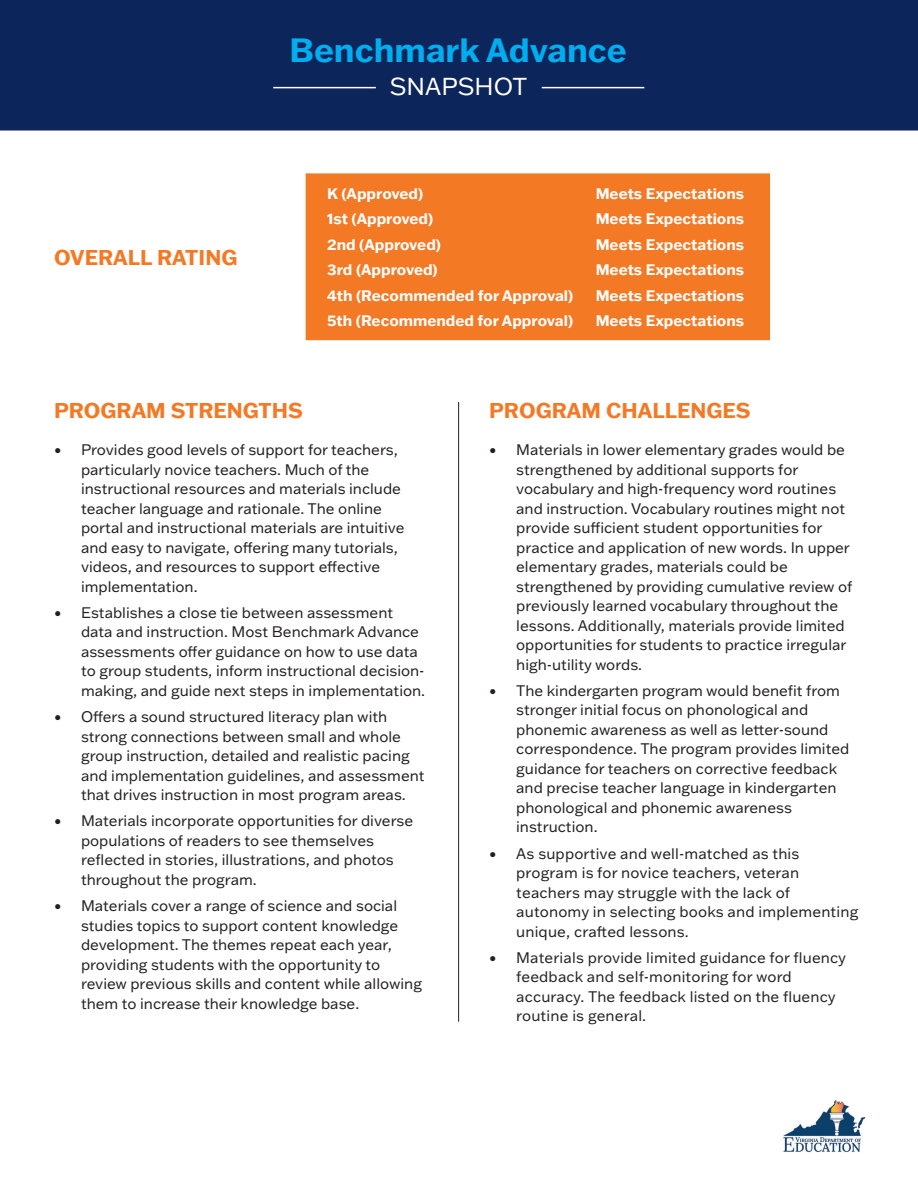
<style>
.page{position:relative;width:918px;height:1188px;background:#fff}
.page>*{position:absolute;margin:0;border:0;box-sizing:border-box;transform-origin:0 0}
.t1{font:700 33px "Franklin Gothic ATF";color:#00aeef}
.t2{font:24px "Franklin Gothic ATF";color:#fff}
.t3{font:700 21px "Franklin Gothic ATF";color:#f47925}
.t4{font:15px/19.5px "Franklin Gothic ATF";color:#231f20}
.t5{font:700 15px "Franklin Gothic ATF";color:#fff}
.t6{font:15px/19.5px "Franklin Gothic ATF";letter-spacing:.01em;color:#222}
</style>
<div class="page">
<div style="left:0;top:0;width:918px;height:131px;background:#0c255b"></div>
<hr style="left:458px;top:402px;width:1px;height:620px;background:#231f20">
<div style="left:306px;top:173px;width:464px;height:167px;background:#f47925;border:2px solid #f47925"></div>
<hr style="left:273px;top:87px;width:103px;height:1px;background:#fff">
<hr style="left:542px;top:87px;width:102px;height:1px;background:#fff">
<img style="left:783px;top:1100px;width:83px;height:52px">
<h1 class="t1" style="left:290px;top:28px;width:339px">Benchmark Advance</h1>
<h3 class="t3" style="left:54px;top:243px;width:185px">OVERALL RATING</h3>
<h2 class="t2" style="left:390px;top:71px;width:139px">SNAPSHOT</h2>
<p class="t5" style="left:327px;top:183px;width:98px">K (Approved)</p>
<p class="t5" style="left:596px;top:183px;width:150px">Meets Expectations</p>
<p class="t5" style="left:327px;top:209px;width:108px">1st (Approved)</p>
<p class="t5" style="left:596px;top:209px;width:150px">Meets Expectations</p>
<p class="t5" style="left:327px;top:234px;width:115px">2nd (Approved)</p>
<p class="t5" style="left:596px;top:234px;width:150px">Meets Expectations</p>
<p class="t5" style="left:327px;top:260px;width:112px">3rd (Approved)</p>
<p class="t5" style="left:596px;top:260px;width:150px">Meets Expectations</p>
<p class="t5" style="left:327px;top:285px;width:248px">4th (Recommended for Approval)</p>
<p class="t5" style="left:596px;top:285px;width:150px">Meets Expectations</p>
<p class="t5" style="left:327px;top:311px;width:247px">5th (Recommended for Approval)</p>
<p class="t5" style="left:596px;top:311px;width:150px">Meets Expectations</p>
<h3 class="t3" style="left:54px;top:396px;width:250px">PROGRAM STRENGTHS</h3>
<h3 class="t3" style="left:489px;top:396px;width:263px">PROGRAM CHALLENGES</h3>
<p class="t4" style="left:81px;top:440px;width:325px;text-indent:-27px">• Provides good levels of support for teachers, particularly novice teachers. Much of the instructional resources and materials include teacher language and rationale. The online portal and instructional materials are intuitive and easy to navigate, offering many tutorials, videos, and resources to support effective implementation.</p>
<p class="t4" style="left:81px;top:602px;width:346px;text-indent:-27px">• Establishes a close tie between assessment data and instruction. Most Benchmark Advance assessments offer guidance on how to use data to group students, inform instructional decision&shy;making, and guide next steps in implementation.</p>
<p class="t4" style="left:81px;top:707px;width:345px;text-indent:-27px">• Offers a sound structured literacy plan with strong connections between small and whole group instruction, detailed and realistic pacing and implementation guidelines, and assessment that drives instruction in most program areas.</p>
<p class="t4" style="left:81px;top:811px;width:334px;text-indent:-27px">• Materials incorporate opportunities for diverse populations of readers to see themselves reflected in stories, illustrations, and photos throughout the program.</p>
<p class="t4" style="left:81px;top:896px;width:343px;text-indent:-27px">• Materials cover a range of science and social studies topics to support content knowledge development. The themes repeat each year, providing students with the opportunity to review previous skills and content while allowing them to increase their knowledge base.</p>
<p class="t4" style="left:516px;top:440px;width:338px;text-indent:-27px">• Materials in lower elementary grades would be strengthened by additional supports for vocabulary and high-frequency word routines and instruction. Vocabulary routines might not provide sufficient student opportunities for practice and application of new words. In upper elementary grades, materials could be strengthened by providing cumulative review of previously learned vocabulary throughout the lessons. Additionally, materials provide limited opportunities for students to practice irregular high-utility words.</p>
<p class="t4" style="left:516px;top:680px;width:335px;text-indent:-27px">• The kindergarten program would benefit from stronger initial focus on phonological and phonemic awareness as well as letter-sound correspondence. The program provides limited guidance for teachers on corrective feedback and precise teacher language in kindergarten phonological and phonemic awareness instruction.</p>
<p class="t4" style="left:516px;top:843px;width:344px;text-indent:-27px">• As supportive and well-matched as this program is for novice teachers, veteran teachers may struggle with the lack of autonomy in selecting books and implementing unique, crafted lessons.</p>
<p class="t6" style="left:516px;top:947px;width:331px;text-indent:-27px">• Materials provide limited guidance for fluency feedback and self-monitoring for word accuracy. The feedback listed on the fluency routine is general.</p>
</div>
